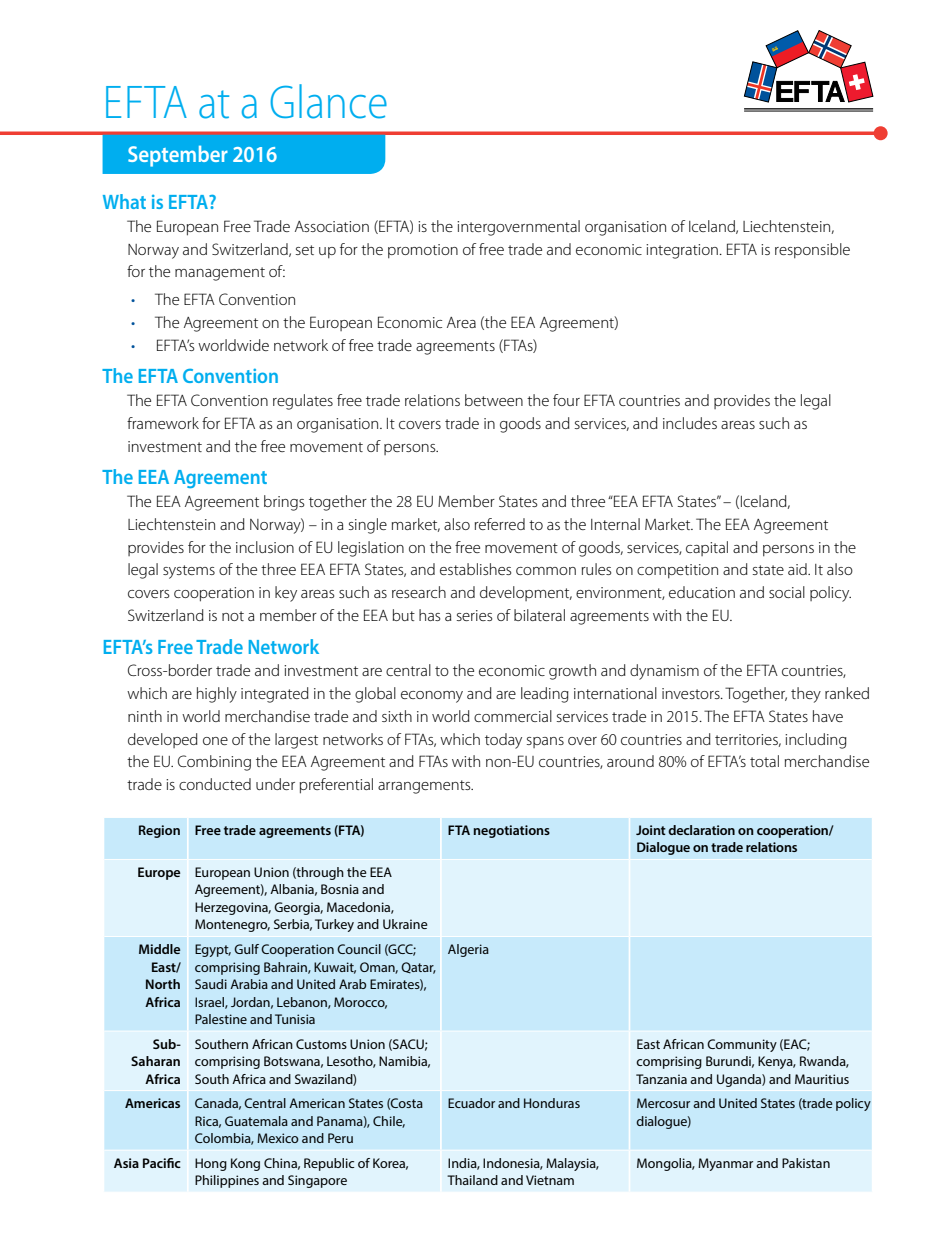
<style>
.page{position:relative;width:933px;height:1241px;background:#fff}
.page>*{position:absolute;margin:0;border:0;box-sizing:border-box;transform-origin:0 0}
.t1{font:300 47.6px "Myriad Pro";color:#00aeef;scale:.91 1}
.t2{font:600 23.1px "Myriad Pro";color:#fff;scale:.91 1}
.t3{font:600 21px "Myriad Pro";color:#00aeef;scale:.92 1}
.t4{font:300 16.62px/22.8px "Myriad Pro";color:#000}
.t5{font:14px/17.5px "Myriad Pro";color:#000}
.t6{font:600 14px/17.5px "Myriad Pro";letter-spacing:-.005em;color:#000;text-align:right}
.s1{color:#00529b}
.s2{font-weight:600}
</style>
<div class="page">
<div style="left:104px;top:818px;width:767px;height:40px;background:#c7eafb"></div>
<svg style="left:104px;top:860px;width:767px;height:331px;background:#d5effc"></svg>
<hr style="left:104px;top:935px;width:84px;height:1px;background:#fff">
<hr style="left:104px;top:1030px;width:84px;height:1px;background:#fff">
<hr style="left:104px;top:1089px;width:84px;height:1px;background:#fff">
<hr style="left:104px;top:1149px;width:84px;height:1px;background:#fff">
<hr style="left:440px;top:817px;width:2px;height:41px;background:#fff">
<hr style="left:628px;top:817px;width:2px;height:41px;background:#fff">
<hr style="left:187px;top:859px;width:2px;height:76px;background:#fff">
<hr style="left:187px;top:936px;width:2px;height:94px;background:#fff">
<hr style="left:187px;top:1031px;width:2px;height:58px;background:#fff">
<hr style="left:187px;top:1090px;width:2px;height:59px;background:#fff">
<hr style="left:187px;top:1150px;width:2px;height:41px;background:#fff">
<hr style="left:440px;top:859px;width:2px;height:76px;background:#fff">
<hr style="left:628px;top:859px;width:2px;height:76px;background:#fff">
<hr style="left:440px;top:936px;width:2px;height:94px;background:#fff">
<hr style="left:628px;top:936px;width:2px;height:94px;background:#fff">
<hr style="left:440px;top:1031px;width:2px;height:58px;background:#fff">
<hr style="left:628px;top:1031px;width:2px;height:58px;background:#fff">
<hr style="left:440px;top:1090px;width:2px;height:59px;background:#fff">
<hr style="left:628px;top:1090px;width:2px;height:59px;background:#fff">
<hr style="left:440px;top:1150px;width:2px;height:41px;background:#fff">
<hr style="left:628px;top:1150px;width:2px;height:41px;background:#fff">
<hr style="left:188px;top:935px;width:253px;height:1px;background:#fff">
<hr style="left:441px;top:935px;width:188px;height:1px;background:#fff">
<hr style="left:629px;top:935px;width:242px;height:1px;background:#fff">
<hr style="left:188px;top:1030px;width:253px;height:1px;background:#fff">
<hr style="left:441px;top:1030px;width:188px;height:1px;background:#fff">
<hr style="left:629px;top:1030px;width:242px;height:1px;background:#fff">
<hr style="left:188px;top:1089px;width:253px;height:1px;background:#fff">
<hr style="left:441px;top:1089px;width:188px;height:1px;background:#fff">
<hr style="left:629px;top:1089px;width:242px;height:1px;background:#fff">
<hr style="left:188px;top:1149px;width:253px;height:1px;background:#fff">
<hr style="left:441px;top:1149px;width:188px;height:1px;background:#fff">
<hr style="left:629px;top:1149px;width:242px;height:1px;background:#fff">
<hr style="left:187px;top:817px;width:2px;height:41px;background:#fff">
<svg style="left:0;top:131px;width:873px;height:4px;background:#eb5851"></svg>
<div style="left:873px;top:126px;width:14px;height:14px;background:#ef3e33;border-radius:50%"></div>
<div style="left:103px;top:135px;width:282px;height:39px;background:#00aeef"></div>
<svg style="left:744px;top:30px;width:129px;height:73px"></svg>
<hr style="left:744px;top:111px;width:129px;height:1px;background:#000">
<hr style="left:744px;top:108px;width:129px;height:1px;background:#000">
<h1 class="t1" style="left:103px;top:76px;width:315px">EFTA at a Glance</h1>
<h2 class="t2" style="left:127px;top:140px;width:166px">September 2016</h2>
<p class="t3" style="left:103px;top:188px;width:126px">What is EFTA?</p>
<p class="t4" style="left:127px;top:215px;width:725px">The European Free Trade Association (EFTA) is the intergovernmental organisation of Iceland, Liechtenstein,<br>Norway and Switzerland, set up for the promotion of free trade and economic integration. EFTA is responsible for the management of:</p>
<p class="t4" style="left:131px;top:288px;width:167px"><span class="s1">•</span> The EFTA Convention</p>
<p class="t4" style="left:131px;top:311px;width:489px"><span class="s1">•</span> The Agreement on the European Economic Area (the EEA Agreement)</p>
<p class="t4" style="left:131px;top:334px;width:408px"><span class="s1">•</span> EFTA’s worldwide network of free trade agreements (FTAs)</p>
<p class="t3" style="left:103px;top:363px;width:193px">The EFTA Convention</p>
<p class="t4" style="left:127px;top:389px;width:705px">The EFTA Convention regulates free trade relations between the four EFTA countries and provides the legal framework for EFTA as an organisation. It covers trade in goods and services, and includes areas such as investment and the free movement of persons.</p>
<p class="t3" style="left:103px;top:464px;width:181px">The EEA Agreement</p>
<p class="t4" style="left:127px;top:490px;width:730px">The EEA Agreement brings together the 28 EU Member States and three “EEA EFTA States” – (Iceland, Liechtenstein and Norway) – in a single market, also referred to as the Internal Market. The EEA Agreement provides for the inclusion of EU legislation on the free movement of goods, services, capital and persons in the legal systems of the three EEA EFTA States, and establishes common rules on competition and state aid. It also covers cooperation in key areas such as research and development, environment, education and social policy.<br>Switzerland is not a member of the EEA but has a series of bilateral agreements with the EU.</p>
<p class="t3" style="left:103px;top:633px;width:237px">EFTA’s Free Trade Network</p>
<p class="t4" style="left:127px;top:659px;width:744px">Cross-border trade and investment are central to the economic growth and dynamism of the EFTA countries, which are highly integrated in the global economy and are leading international investors. Together, they ranked ninth in world merchandise trade and sixth in world commercial services trade in 2015. The EFTA States have developed one of the largest networks of FTAs, which today spans over 60 countries and territories, including the EU. Combining the EEA Agreement and FTAs with non-EU countries, around 80% of EFTA’s total merchandise trade is conducted under preferential arrangements.</p>
<p class="t6" style="left:138px;top:821px;width:228px">Region Free trade agreements (FTA)</p>
<p class="t6" style="left:448px;top:821px;width:104px">FTA negotiations</p>
<p class="t6" style="left:636px;top:821px;width:198px;text-align:left">Joint declaration on cooperation/<br>Dialogue on trade relations</p>
<p class="t5" style="left:195px;top:863px;width:234px;text-indent:-57px"><span class="s2">Europe</span> European Union (through the EEA Agreement), Albania, Bosnia and Herzegovina, Georgia, Macedonia, Montenegro, Serbia, Turkey and Ukraine</p>
<p class="t6" style="left:138px;top:940px;width:44px">Middle<br>East/<br>North<br>Africa</p>
<p class="t5" style="left:195px;top:940px;width:243px">Egypt, Gulf Cooperation Council (GCC; comprising Bahrain, Kuwait, Oman, Qatar, Saudi Arabia and United Arab Emirates), Israel, Jordan, Lebanon, Morocco, Palestine and Tunisia</p>
<p class="t5" style="left:448px;top:940px;width:43px">Algeria</p>
<p class="t6" style="left:131px;top:1034px;width:51px">Sub-<br>Saharan<br>Africa</p>
<p class="t5" style="left:195px;top:1034px;width:237px">Southern African Customs Union (SACU; comprising Botswana, Lesotho, Namibia,<br>South Africa and Swaziland)</p>
<p class="t5" style="left:636px;top:1034px;width:214px">East African Community (EAC; comprising Burundi, Kenya, Rwanda,<br>Tanzania and Uganda) and Mauritius</p>
<p class="t5" style="left:195px;top:1094px;width:230px;text-indent:-70px"><span class="s2">Americas</span> Canada, Central American States (Costa<br>Rica, Guatemala and Panama), Chile,<br>Colombia, Mexico and Peru</p>
<p class="t5" style="left:448px;top:1094px;width:134px">Ecuador and Honduras</p>
<p class="t5" style="left:636px;top:1094px;width:236px">Mercosur and United States (trade policy dialogue)</p>
<p class="t5" style="left:195px;top:1153px;width:215px;text-indent:-81px"><span class="s2">Asia Pacific</span> Hong Kong China, Republic of Korea,<br>Philippines and Singapore</p>
<p class="t5" style="left:448px;top:1153px;width:153px">India, Indonesia, Malaysia,<br>Thailand and Vietnam</p>
<p class="t5" style="left:636px;top:1153px;width:195px">Mongolia, Myanmar and Pakistan</p>
</div>
